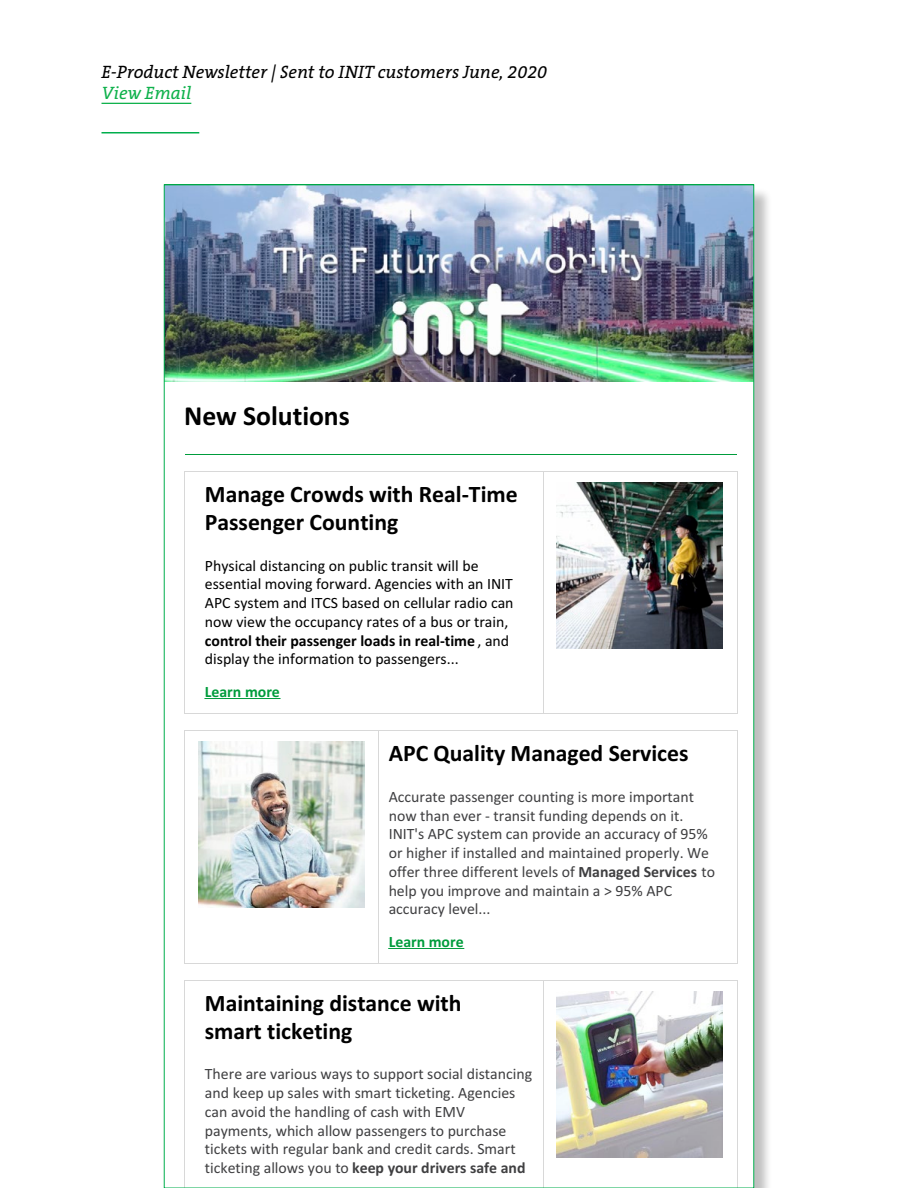
<style>
.page{position:relative;width:918px;height:1188px;background:#fff}
.page>*{position:absolute;margin:0;border:0;box-sizing:border-box;transform-origin:0 0}
.t1{font:700 27.6px "Calibri";color:#000}
.t2{font:700 23.7px/27.6px "Calibri";color:#000}
.t3{font:italic 18px "The Serif B5 Plain";color:#000}
.t4{font:italic 18px "The Serif B5 Plain";color:#0eb14b}
.t5{font:15.75px/18.8px "Calibri";color:#3f3f41}
.t6{font:15.75px/18.8px "Calibri";color:#000}
.t7{font:700 15.75px "Calibri";color:#009c3c}
.s1{font-weight:700}
</style>
<div class="page">
<hr style="left:102px;top:103px;width:89px;height:1px;background:#0eb14b">
<hr style="left:102px;top:132px;width:97px;height:2px;background:#00ae4c">
<div style="left:166px;top:187px;width:607px;height:1001px;background:#000;opacity:.25"></div>
<div style="left:164px;top:185px;width:590px;height:1003px;background:#fff"></div>
<hr style="left:185px;top:454px;width:552px;height:1px;background:#009c3c">
<img style="left:166px;top:186px;width:586px;height:196px">
<hr style="left:205px;top:698px;width:75px;height:1px;background:#009c3c">
<img style="left:557px;top:483px;width:166px;height:166px">
<img style="left:198px;top:741px;width:166px;height:166px">
<hr style="left:389px;top:948px;width:75px;height:1px;background:#009c3c">
<img style="left:557px;top:991px;width:166px;height:166px">
<p class="t3" style="left:102px;top:62px;width:447px">E-Product Newsletter | Sent to INIT customers June, 2020</p>
<p class="t4" style="left:102px;top:84px;width:91px">View Email</p>
<h1 class="t1" style="left:184px;top:406px;width:167px">New Solutions</h1>
<h2 class="t2" style="left:205px;top:483px;width:314px">Manage Crowds with Real-Time<br>Passenger Counting</h2>
<p class="t6" style="left:205px;top:557px;width:310px">Physical distancing on public transit will be essential moving forward. Agencies with an INIT APC system and ITCS based on cellular radio can now view the occupancy rates of a bus or train, <span class="s1">control their passenger loads in real-time</span> , and display the information to passengers...</p>
<p class="t7" style="left:205px;top:686px;width:77px">Learn more</p>
<h2 class="t2" style="left:389px;top:741px;width:301px">APC Quality Managed Services</h2>
<p class="t5" style="left:389px;top:788px;width:328px">Accurate passenger counting is more important now than ever - transit funding depends on it.<br>INIT's APC system can provide an accuracy of 95% or higher if installed and maintained properly. We offer three different levels of <span class="s1">Managed Services</span> to help you improve and maintain a &gt; 95% APC accuracy level...</p>
<p class="t7" style="left:389px;top:936px;width:77px">Learn more</p>
<h2 class="t2" style="left:205px;top:991px;width:258px">Maintaining distance with smart ticketing</h2>
<p class="t5" style="left:205px;top:1066px;width:329px">There are various ways to support social distancing and keep up sales with smart ticketing. Agencies can avoid the handling of cash with EMV payments, which allow passengers to purchase tickets with regular bank and credit cards. Smart ticketing allows you to <span class="s1">keep your drivers safe and</span></p>
</div>
